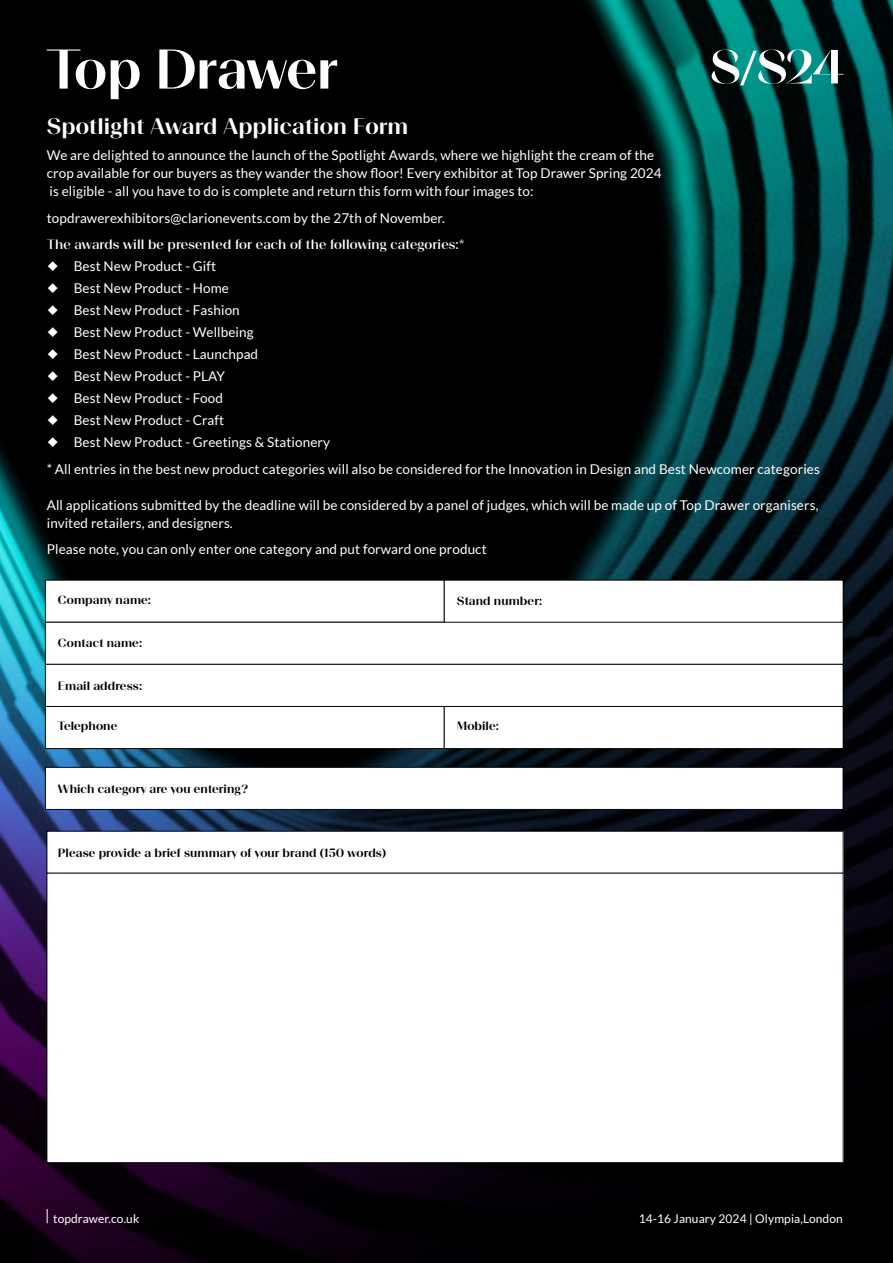
<style>
.page{position:relative;width:893px;height:1263px;background:#fff}
.page>*{position:absolute;margin:0;border:0;box-sizing:border-box;transform-origin:0 0}
.t1{font:500 22.5px "Beausite Grand";letter-spacing:.01em;color:#fff}
.t2{font:13.5px/18px "Lato";letter-spacing:.01em;color:#fff}
.t3{font:13.5px "Beausite Grand";letter-spacing:.01em;color:#fff}
.t4{font:500 12px "Beausite Grand";letter-spacing:.01em;color:#000}
.t5{font:12px "Lato";letter-spacing:.01em;color:#fff}
</style>
<div class="page">
<img style="left:0;top:0;width:893px;height:1263px">
<div style="left:45px;top:580px;width:399px;height:42px;background:#fff"></div>
<div style="left:45px;top:622px;width:798px;height:42px;background:#fff"></div>
<div style="left:45px;top:706px;width:399px;height:42px;background:#fff"></div>
<div style="left:45px;top:706px;width:400px;height:43px;border:1px solid #000"></div>
<div style="left:45px;top:767px;width:798px;height:42px;background:#fff"></div>
<div style="left:45px;top:767px;width:798px;height:43px;border:1px solid #000"></div>
<div style="left:444px;top:580px;width:399px;height:42px;background:#fff"></div>
<div style="left:444px;top:706px;width:399px;height:42px;background:#fff"></div>
<div style="left:444px;top:706px;width:400px;height:43px;border:1px solid #000"></div>
<div style="left:47px;top:831px;width:796px;height:42px;background:#fff"></div>
<div style="left:47px;top:873px;width:796px;height:290px;background:#fff"></div>
<div style="left:45px;top:664px;width:798px;height:42px;background:#fff"></div>
<div style="left:45px;top:664px;width:799px;height:43px;border:1px solid #000"></div>
<svg style="left:47px;top:1209px;width:1px;height:14px"></svg>
<svg style="left:712px;top:50px;width:131px;height:35px"></svg>
<svg style="left:47px;top:50px;width:58px;height:39px"></svg>
<svg style="left:111px;top:60px;width:29px;height:39px"></svg>
<svg style="left:159px;top:50px;width:178px;height:39px"></svg>
<h1 class="t1" style="left:47px;top:111px;width:363px">Spotlight Award Application Form</h1>
<p class="t2" style="left:47px;top:146px;width:616px">We are delighted to announce the launch of the Spotlight Awards, where we highlight the cream of the crop available for our buyers as they wander the show floor! Every exhibitor at Top Drawer Spring 2024 is eligible - all you have to do is complete and return this form with four images to:</p>
<p class="t2" style="left:47px;top:209px;width:400px">topdrawerexhibitors@clarionevents.com by the 27th of November.</p>
<p class="t3" style="left:47px;top:236px;width:419px">The awards will be presented for each of the following categories:*</p>
<p class="t2" style="left:47px;top:257px;width:171px">○ Best New Product - Gift</p>
<p class="t2" style="left:47px;top:279px;width:184px">○ Best New Product - Home</p>
<p class="t2" style="left:47px;top:301px;width:195px">○ Best New Product - Fashion</p>
<p class="t2" style="left:47px;top:323px;width:208px">○ Best New Product - Wellbeing</p>
<p class="t2" style="left:47px;top:345px;width:213px">○ Best New Product - Launchpad</p>
<p class="t2" style="left:47px;top:367px;width:180px">○ Best New Product - PLAY</p>
<p class="t2" style="left:47px;top:389px;width:178px">○ Best New Product - Food</p>
<p class="t2" style="left:47px;top:411px;width:179px">○ Best New Product - Craft</p>
<p class="t2" style="left:47px;top:429px;width:775px;line-height:26.5px">○ Best New Product - Greetings &amp; Stationery<br>* All entries in the best new product categories will also be considered for the Innovation in Design and Best Newcomer categories</p>
<p class="t2" style="left:47px;top:496px;width:773px">All applications submitted by the deadline will be considered by a panel of judges, which will be made up of Top Drawer organisers, invited retailers, and designers.</p>
<p class="t2" style="left:47px;top:540px;width:441px">Please note, you can only enter one category and put forward one product</p>
<p class="t4" style="left:58px;top:592px;width:95px">Company name:</p>
<p class="t4" style="left:58px;top:635px;width:86px">Contact name:</p>
<p class="t4" style="left:58px;top:677px;width:86px">Email address:</p>
<p class="t4" style="left:58px;top:718px;width:61px">Telephone</p>
<p class="t4" style="left:457px;top:592px;width:87px">Stand number:</p>
<p class="t4" style="left:457px;top:718px;width:44px">Mobile:</p>
<p class="t4" style="left:58px;top:781px;width:192px">Which category are you entering?</p>
<p class="t4" style="left:58px;top:844px;width:330px">Please provide a brief summary of your brand (150 words)</p>
<p class="t5" style="left:53px;top:1212px;width:88px">topdrawer.co.uk</p>
<p class="t5" style="left:639px;top:1212px;width:206px">14-16 January 2024 | Olympia,London</p>
</div>
